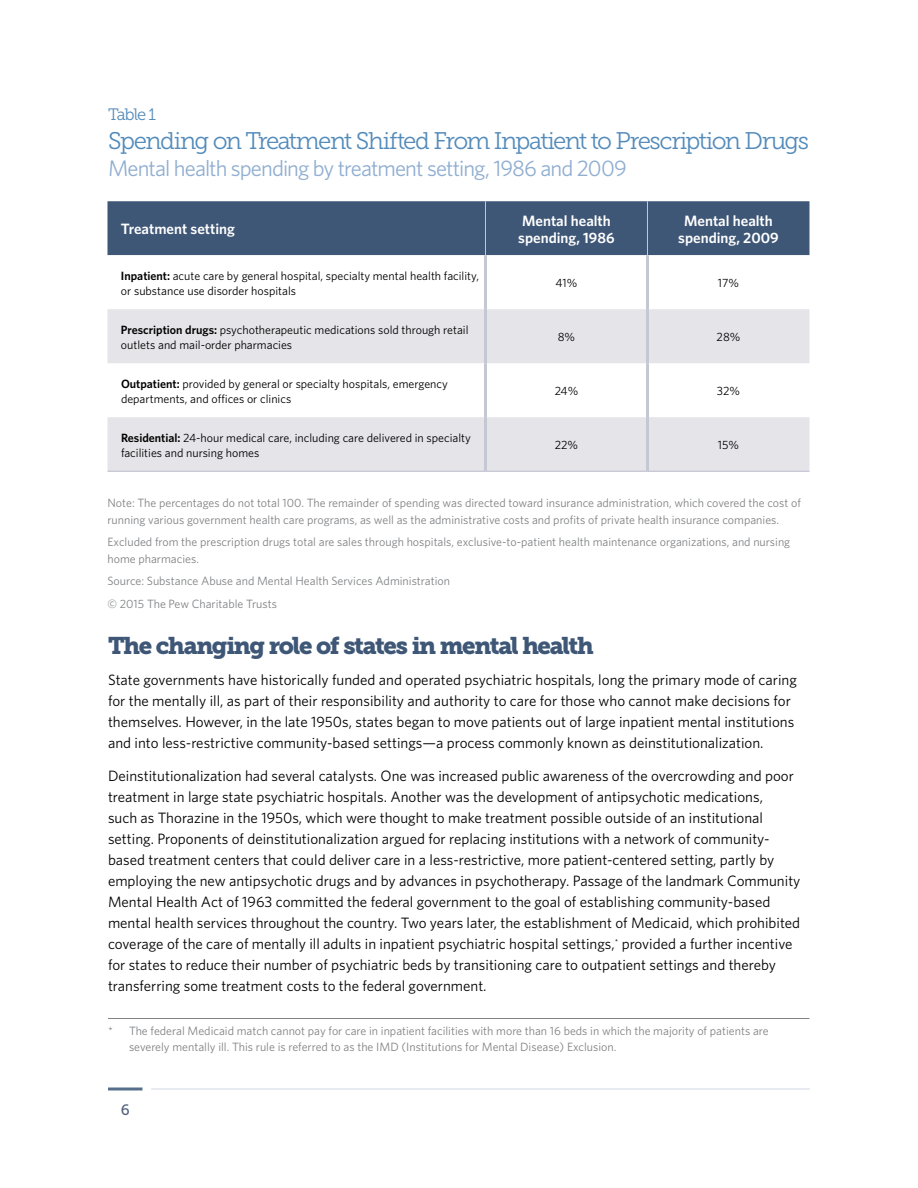
<style>
.page{position:relative;width:918px;height:1188px;background:#fff}
.page>*{position:absolute;margin:0;border:0;box-sizing:border-box;transform-origin:0 0}
.t1{font:24px "Museo Slab 300";letter-spacing:-.06em;color:#528aba}
.t2{font:24px "Museo Slab 900";letter-spacing:-.06em;color:#3f5777}
.t3{font:22.5px "Whitney";letter-spacing:-.045em;color:#90aed1}
.t4{font:16.5px "Museo Slab 300";letter-spacing:-.065em;color:#528aba}
.t5{font:15px/21px "Whitney";color:#000}
.t6{font:600 15px/16.5px "Whitney";color:#fff}
.t7{font:15px "Museo Slab 500";color:#516281}
.t8{font:12px/16.5px "Whitney";color:#808285}
.t9{font:12px/15px "Whitney";color:#000}
.s1{font-weight:600}
</style>
<div class="page">
<hr style="left:151px;top:1088px;width:659px;height:2px;background:#2b4c6e">
<hr style="left:108px;top:1088px;width:34px;height:2px;background:#2b4c6e">
<hr style="left:108px;top:1018px;width:701px;height:1px;background:#808285">
<div style="left:107px;top:201px;width:702px;height:54px;background:#3f5777"></div>
<svg style="left:107px;top:255px;width:702px;height:1px"></svg>
<svg style="left:107px;top:309px;width:702px;height:162px;fill:#e4e4e9"></svg>
<hr style="left:107px;top:471px;width:378px;height:1px;background:#babcca">
<hr style="left:485px;top:471px;width:162px;height:1px;background:#babcca">
<hr style="left:647px;top:471px;width:162px;height:1px;background:#babcca">
<hr style="left:485px;top:201px;width:1px;height:54px;background:#c5c7d2">
<hr style="left:647px;top:201px;width:1px;height:54px;background:#c5c7d2">
<hr style="left:484px;top:255px;width:3px;height:54px;background:#c5c7d2">
<hr style="left:646px;top:255px;width:3px;height:54px;background:#c5c7d2">
<hr style="left:484px;top:309px;width:3px;height:54px;background:#c5c7d2">
<hr style="left:646px;top:309px;width:3px;height:54px;background:#c5c7d2">
<hr style="left:484px;top:363px;width:3px;height:54px;background:#c5c7d2">
<hr style="left:646px;top:363px;width:3px;height:54px;background:#c5c7d2">
<hr style="left:484px;top:417px;width:3px;height:54px;background:#c5c7d2">
<hr style="left:646px;top:417px;width:3px;height:54px;background:#c5c7d2">
<p class="t4" style="left:108px;top:106px;width:50px">Table 1</p>
<h1 class="t1" style="left:108px;top:127px;width:703px">Spending on Treatment Shifted From Inpatient to Prescription Drugs</h1>
<h2 class="t3" style="left:108px;top:153px;width:520px">Mental health spending by treatment setting, 1986 and 2009</h2>
<p class="t6" style="left:121px;top:220px;width:115px">Treatment setting</p>
<p class="t6" style="left:518px;top:212px;width:98px">Mental health spending, 1986</p>
<p class="t6" style="left:678px;top:212px;width:102px;text-align:center">Mental health spending, 2009</p>
<p class="t9" style="left:121px;top:268px;width:359px"><span class="s1">Inpatient:</span> acute care by general hospital, specialty mental health facility, or substance use disorder hospitals</p>
<p class="t9" style="left:556px;top:275px;width:23px">41%</p>
<p class="t9" style="left:718px;top:275px;width:23px">17%</p>
<p class="t9" style="left:121px;top:322px;width:349px"><span class="s1">Prescription drugs:</span> psychotherapeutic medications sold through retail outlets and mail-order pharmacies</p>
<p class="t9" style="left:558px;top:329px;width:19px">8%</p>
<p class="t9" style="left:717px;top:329px;width:25px">28%</p>
<p class="t9" style="left:121px;top:376px;width:328px"><span class="s1">Outpatient:</span> provided by general or specialty hospitals, emergency departments, and offices or clinics</p>
<p class="t9" style="left:555px;top:383px;width:25px">24%</p>
<p class="t9" style="left:717px;top:383px;width:25px">32%</p>
<p class="t9" style="left:121px;top:430px;width:351px"><span class="s1">Residential:</span> 24-hour medical care, including care delivered in specialty facilities and nursing homes</p>
<p class="t9" style="left:555px;top:437px;width:25px">22%</p>
<p class="t9" style="left:718px;top:437px;width:23px">15%</p>
<p class="t8" style="left:107px;top:494px;width:695px">Note: The percentages do not total 100. The remainder of spending was directed toward insurance administration, which covered the cost of running various government health care programs, as well as the administrative costs and profits of private health insurance companies.</p>
<p class="t8" style="left:107px;top:533px;width:684px">Excluded from the prescription drugs total are sales through hospitals, exclusive-to-patient health maintenance organizations, and nursing home pharmacies.</p>
<p class="t8" style="left:107px;top:569px;width:344px;line-height:22.5px">Source: Substance Abuse and Mental Health Services Administration © 2015 The Pew Charitable Trusts</p>
<h1 class="t2" style="left:108px;top:632px;width:487px">The changing role of states in mental health</h1>
<p class="t5" style="left:108px;top:669px;width:690px">State governments have historically funded and operated psychiatric hospitals, long the primary mode of caring for the mentally ill, as part of their responsibility and authority to care for those who cannot make decisions for themselves. However, in the late 1950s, states began to move patients out of large inpatient mental institutions and into less-restrictive community-based settings—a process commonly known as deinstitutionalization.</p>
<p class="t5" style="left:108px;top:765px;width:694px">Deinstitutionalization had several catalysts. One was increased public awareness of the overcrowding and poor treatment in large state psychiatric hospitals. Another was the development of antipsychotic medications,<br>such as Thorazine in the 1950s, which were thought to make treatment possible outside of an institutional setting. Proponents of deinstitutionalization argued for replacing institutions with a network of community&shy;based treatment centers that could deliver care in a less-restrictive, more patient-centered setting, partly by employing the new antipsychotic drugs and by advances in psychotherapy. Passage of the landmark Community Mental Health Act of 1963 committed the federal government to the goal of establishing community-based mental health services throughout the country. Two years later, the establishment of Medicaid, which prohibited coverage of the care of mentally ill adults in inpatient psychiatric hospital settings,<sup>*</sup> provided a further incentive for states to reduce their number of psychiatric beds by transitioning care to outpatient settings and thereby transferring some treatment costs to the federal government.</p>
<p class="t8" style="left:129px;top:1022px;width:641px;text-indent:-21px">* The federal Medicaid match cannot pay for care in inpatient facilities with more than 16 beds in which the majority of patients are severely mentally ill. This rule is referred to as the IMD (Institutions for Mental Disease) Exclusion.</p>
<p class="t7" style="left:121px;top:1101px;width:10px">6</p>
</div>
